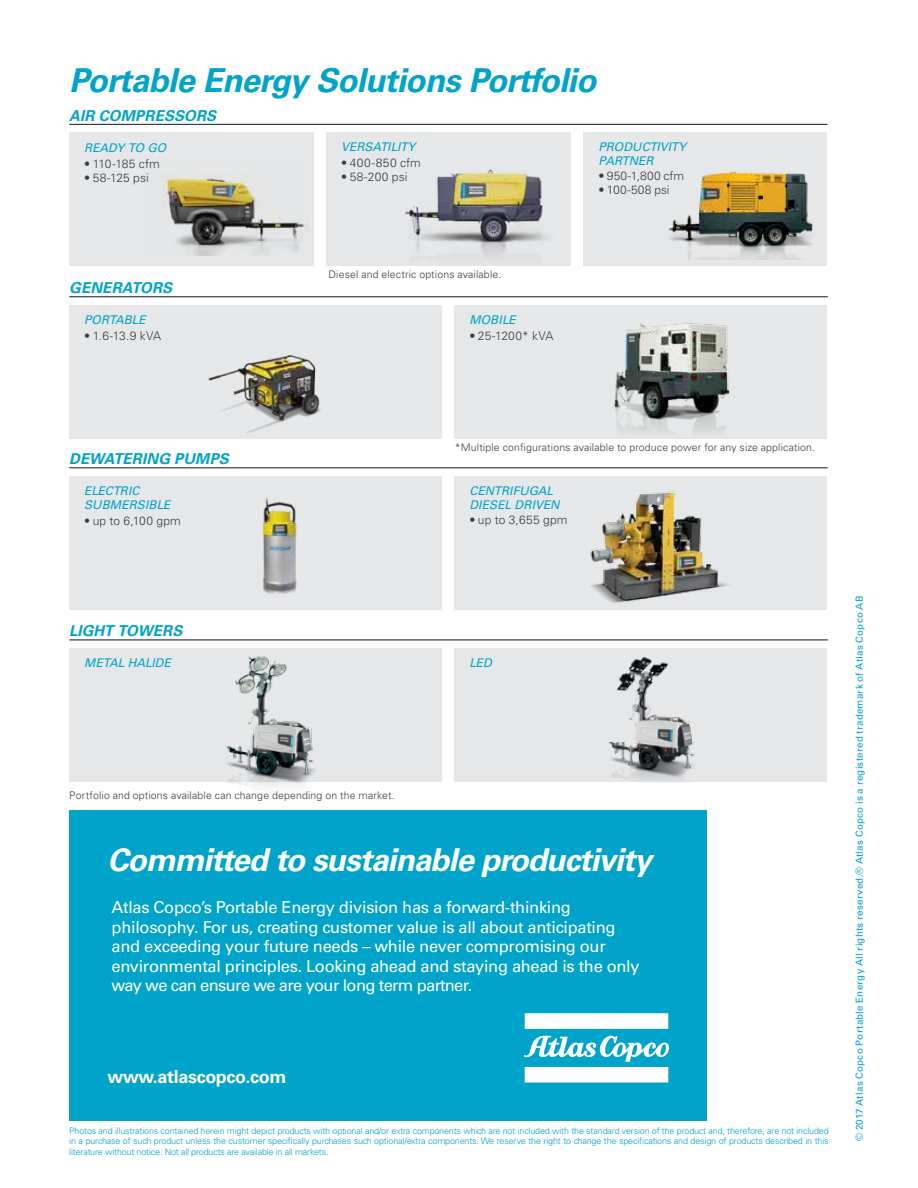
<style>
.page{position:relative;width:918px;height:1188px;background:#fff}
.page>*{position:absolute;margin:0;border:0;box-sizing:border-box;transform-origin:0 0}
.t1{font:italic 700 33px "Univers LT Std";letter-spacing:-.02em;color:#00a3c9}
.t2{font:italic 700 31.5px "Univers LT Std";letter-spacing:-.03em;color:#fff}
.t3{font:700 18px "Univers LT Std";letter-spacing:-.02em;color:#fff}
.t4{font:16.5px/19.5px "Univers LT Std";letter-spacing:-.02em;color:#fff}
.t5{font:italic 700 15px "Univers LT Std";letter-spacing:.01em;color:#00a3c9}
.t6{font:italic 12px/13.5px "Univers LT Std";letter-spacing:-.005em;color:#00a3c9}
.t7{font:300 12px "Univers LT Std";letter-spacing:.01em;color:#373d42}
.t8{font:300 12px "Univers LT Std";letter-spacing:-.01em;color:#373d42}
.t9{font:300 12px "Univers LT Std";letter-spacing:.035em;color:#373d42}
.t10{font:300 10.5px "Univers LT Std";letter-spacing:.015em;color:#373d42}
.t11{font:9.75px "Univers LT Std";letter-spacing:.025em;color:#00a3c9}
.t12{font:300 9px/10.5px "Univers LT Std";letter-spacing:-.02em;color:#00a3c9;text-align:justify}
</style>
<div class="page">
<div style="left:69px;top:305px;width:373px;height:134px;background:#e6e7e8"></div>
<div style="left:69px;top:649px;width:373px;height:133px;background:#e6e7e8"></div>
<div style="left:69px;top:476px;width:373px;height:134px;background:#e6e7e8"></div>
<div style="left:455px;top:305px;width:372px;height:134px;background:#e6e7e8"></div>
<div style="left:455px;top:649px;width:372px;height:133px;background:#e6e7e8"></div>
<div style="left:455px;top:476px;width:372px;height:134px;background:#e6e7e8"></div>
<img style="left:262px;top:498px;width:35px;height:96px">
<div style="left:69px;top:132px;width:245px;height:134px;background:#e6e7e8"></div>
<img style="left:161px;top:173px;width:148px;height:82px">
<img style="left:613px;top:323px;width:117px;height:109px">
<div style="left:326px;top:132px;width:245px;height:134px;background:#e6e7e8"></div>
<img style="left:405px;top:169px;width:143px;height:89px">
<img style="left:208px;top:355px;width:113px;height:78px">
<img style="left:588px;top:648px;width:130px;height:133px">
<img style="left:196px;top:648px;width:133px;height:139px">
<div style="left:583px;top:132px;width:244px;height:134px;background:#e6e7e8"></div>
<img style="left:668px;top:171px;width:145px;height:89px">
<img style="left:590px;top:491px;width:139px;height:112px">
<div style="left:69px;top:810px;width:638px;height:311px;background:#00a3c9"></div>
<svg style="left:525px;top:1013px;width:143px;height:16px;background:#f9fdfd"></svg>
<svg style="left:524px;top:1036px;width:145px;height:47px"></svg>
<hr style="left:69px;top:296px;width:759px;height:1px;background:#373d42">
<hr style="left:69px;top:124px;width:758px;height:1px;background:#373d42">
<hr style="left:69px;top:467px;width:759px;height:1px;background:#373d42">
<hr style="left:69px;top:639px;width:759px;height:2px;background:#373d42">
<h1 class="t1" style="left:69px;top:61px;width:529px">Portable Energy Solutions Portfolio</h1>
<h3 class="t5" style="left:69px;top:107px;width:149px">AIR COMPRESSORS</h3>
<h3 class="t6" style="left:84px;top:141px;width:83px">READY TO GO</h3>
<h3 class="t8" style="left:84px;top:157px;width:77px">• 110-185 cfm</h3>
<h3 class="t7" style="left:84px;top:170px;width:66px">• 58-125 psi</h3>
<h3 class="t5" style="left:69px;top:279px;width:104px">GENERATORS</h3>
<h3 class="t6" style="left:84px;top:314px;width:63px">PORTABLE</h3>
<h3 class="t6" style="left:341px;top:140px;width:76px">VERSATILITY</h3>
<h3 class="t9" style="left:341px;top:156px;width:81px">• 400-850 cfm</h3>
<h3 class="t7" style="left:341px;top:169px;width:68px">• 58-200 psi</h3>
<p class="t10" style="left:329px;top:268px;width:174px">Diesel and electric options available.</p>
<h3 class="t6" style="left:469px;top:314px;width:48px">MOBILE</h3>
<h3 class="t7" style="left:84px;top:328px;width:78px">• 1.6-13.9 kVA</h3>
<h3 class="t7" style="left:469px;top:328px;width:86px">• 25-1200* kVA</h3>
<h3 class="t6" style="left:598px;top:140px;width:89px">PRODUCTIVITY<br>PARTNER</h3>
<h3 class="t7" style="left:598px;top:169px;width:87px">• 950-1,800 cfm</h3>
<h3 class="t7" style="left:598px;top:182px;width:73px">• 100-508 psi</h3>
<h3 class="t5" style="left:69px;top:450px;width:161px">DEWATERING PUMPS</h3>
<h3 class="t6" style="left:84px;top:485px;width:88px">ELECTRIC<br>SUBMERSIBLE</h3>
<h3 class="t7" style="left:84px;top:513px;width:98px">• up to 6,100 gpm</h3>
<p class="t10" style="left:455px;top:441px;width:362px">*Multiple configurations available to produce power for any size application.</p>
<h3 class="t6" style="left:469px;top:485px;width:92px">CENTRIFUGAL<br>DIESEL DRIVEN</h3>
<h3 class="t7" style="left:469px;top:513px;width:100px">• up to 3,655 gpm</h3>
<h3 class="t5" style="left:69px;top:622px;width:115px">LIGHT TOWERS</h3>
<h3 class="t6" style="left:84px;top:657px;width:89px">METAL HALIDE</h3>
<p class="t10" style="left:69px;top:789px;width:327px">Portfolio and options available can change depending on the market.</p>
<h3 class="t6" style="left:469px;top:657px;width:24px">LED</h3>
<h2 class="t2" style="left:107px;top:842px;width:546px">Committed to sustainable productivity</h2>
<p class="t4" style="left:112px;top:898px;width:530px">Atlas Copco’s Portable Energy division has a forward-thinking philosophy. For us, creating customer value is all about anticipating and exceeding your future needs – while never compromising our environmental principles. Looking ahead and staying ahead is the only way we can ensure we are your long term partner.</p>
<h3 class="t3" style="left:107px;top:1066px;width:181px">www.atlascopco.com</h3>
<p class="t12" style="left:69px;top:1125px;width:761px">Photos and illustrations contained herein might depict products with optional and/or extra components which are not included with the standard version of the product and, therefore, are not included in a purchase of such product unless the customer specifically purchases such optional/extra components. We reserve the right to change the specifications and design of products described in this literature without notice. Not all products are available in all markets.</p>
<p class="t11" style="left:854px;top:1141px;width:547px;rotate:-90deg">© 2017 Atlas Copco Portable Energy All rights reserved.® Atlas Copco is a registered trademark of Atlas Copco AB</p>
</div>
